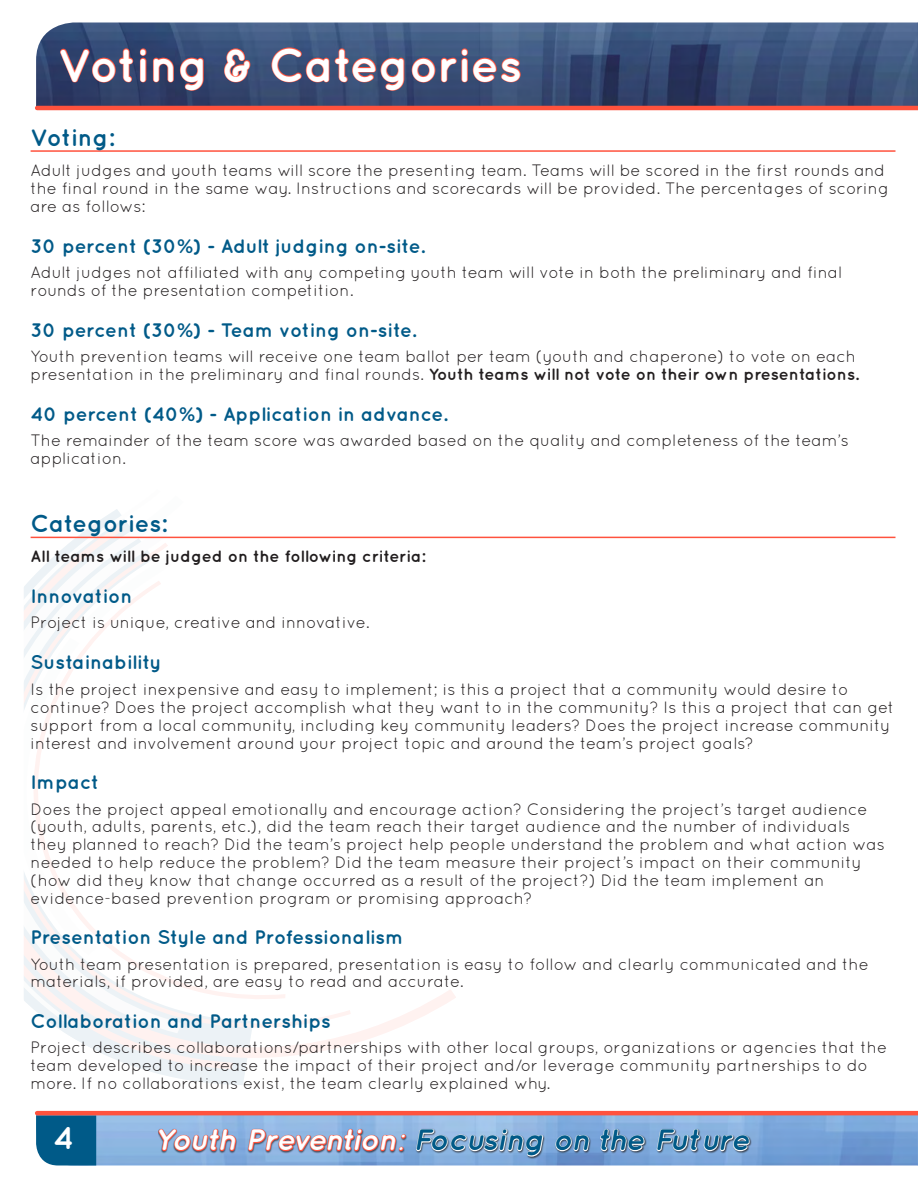
<style>
.page{position:relative;width:918px;height:1188px;background:#fff}
.page>*{position:absolute;margin:0;border:0;box-sizing:border-box;transform-origin:0 0}
.page_Headers{font:700 46.5px "Quicksand";color:#fff}
.t1{font:700 31.5px "Quicksand";color:#fff}
.t2{font:italic 700 29.55px "Quicksand";letter-spacing:-.03em;color:#005a88;scale:1.04 1}
.headers{font:700 24px "Quicksand";color:#005a88}
.SUB_HEADS{font:700 19.5px "Quicksand";color:#005a88}
.main_content{font:16.5px/17.9px "Quicksand";color:#231f20}
.main_content-2{font:16.5px/18px "Quicksand";color:#211d1e}
.main_content-3{font:700 16.5px "Quicksand";color:#211d1e}
.s1{font-weight:700}
.s2{color:#fff}
</style>
<div class="page">
<img style="left:36px;top:22px;width:882px;height:1144px">
<div style="left:14px;top:107px;width:904px;height:1005px;background:#fff"></div>
<svg style="left:36px;top:1115px;width:60px;height:51px;background:#0d618c"></svg>
<svg style="left:143px;top:536px;width:110px;height:549px;fill:#ecf2f6"></svg>
<svg style="left:233px;top:990px;width:223px;height:69px"></svg>
<svg style="left:60px;top:536px;width:173px;height:533px"></svg>
<svg style="left:30px;top:509px;width:130px;height:34px"></svg>
<svg style="left:24px;top:543px;width:327px;height:486px"></svg>
<hr style="left:37px;top:106px;width:881px;height:4px;background:#ff523d">
<hr style="left:37px;top:1111px;width:881px;height:4px;background:#ff523d">
<div style="left:158px;top:1128px;width:593px;height:31px;background:#231f20;opacity:.75"></div>
<svg style="left:157px;top:1127px;width:80px;height:25px;background:#9d8296"></svg>
<svg style="left:247px;top:1128px;width:159px;height:34px;background:#968da9"></svg>
<svg style="left:417px;top:1125px;width:126px;height:36px;background:#98b2d0"></svg>
<svg style="left:555px;top:1134px;width:34px;height:18px"></svg>
<svg style="left:600px;top:1128px;width:45px;height:24px"></svg>
<svg style="left:657px;top:1128px;width:93px;height:27px;background:#95adc9"></svg>
<svg style="left:61px;top:48px;width:143px;height:43px;background:#504463"></svg>
<svg style="left:223px;top:48px;width:28px;height:35px"></svg>
<svg style="left:271px;top:45px;width:134px;height:46px;background:#595270"></svg>
<svg style="left:411px;top:45px;width:110px;height:38px;background:#605572"></svg>
<hr style="left:31px;top:150px;width:864px;height:2px;background:#ff523d">
<hr style="left:31px;top:537px;width:864px;height:1px;background:#ff523d">
<p class="page_Headers" style="left:58px;top:38px;width:466px">Voting &amp; Categories</p>
<p class="headers" style="left:31px;top:123px;width:85px">Voting:</p>
<p class="main_content" style="left:31px;top:161px;width:860px">Adult judges and youth teams will score the presenting team. Teams will be scored in the first rounds and the final round in the same way. Instructions and scorecards will be provided. The percentages of scoring are as follows:</p>
<p class="SUB_HEADS" style="left:31px;top:234px;width:396px">30 percent (30%) - Adult judging on-site.</p>
<p class="main_content" style="left:31px;top:263px;width:813px">Adult judges not affiliated with any competing youth team will vote in both the preliminary and final rounds of the presentation competition.</p>
<p class="SUB_HEADS" style="left:31px;top:318px;width:387px">30 percent (30%) - Team voting on-site.</p>
<p class="main_content" style="left:31px;top:347px;width:830px">Youth prevention teams will receive one team ballot per team (youth and chaperone) to vote on each presentation in the preliminary and final rounds. <span class="s1">Youth teams will not vote on their own presentations.</span></p>
<p class="SUB_HEADS" style="left:31px;top:403px;width:419px">40 percent (40%) - Application in advance.</p>
<p class="main_content" style="left:31px;top:432px;width:820px">The remainder of the team score was awarded based on the quality and completeness of the team’s application.</p>
<p class="headers" style="left:31px;top:509px;width:138px">Categories:</p>
<p class="main_content-3" style="left:31px;top:547px;width:396px">All teams will be judged on the following criteria:</p>
<p class="SUB_HEADS" style="left:31px;top:584px;width:103px">Innovation</p>
<p class="main_content-2" style="left:31px;top:613px;width:340px">Project is unique, creative and innovative.</p>
<p class="SUB_HEADS" style="left:31px;top:650px;width:133px">Sustainability</p>
<p class="main_content-2" style="left:31px;top:680px;width:865px">Is the project inexpensive and easy to implement; is this a project that a community would desire to continue? Does the project accomplish what they want to in the community? Is this a project that can get support from a local community, including key community leaders? Does the project increase community interest and involvement around your project topic and around the team’s project goals?</p>
<p class="SUB_HEADS" style="left:31px;top:771px;width:70px">Impact</p>
<p class="main_content" style="left:31px;top:800px;width:856px">Does the project appeal emotionally and encourage action? Considering the project’s target audience (youth, adults, parents, etc.), did the team reach their target audience and the number of individuals they planned to reach? Did the team’s project help people understand the problem and what action was needed to help reduce the problem? Did the team measure their project’s impact on their community (how did they know that change occurred as a result of the project?) Did the team implement an evidence-based prevention program or promising approach?</p>
<p class="SUB_HEADS" style="left:31px;top:926px;width:375px">Presentation Style and Professionalism</p>
<p class="main_content" style="left:31px;top:955px;width:840px">Youth team presentation is prepared, presentation is easy to follow and clearly communicated and the materials, if provided, are easy to read and accurate.</p>
<p class="SUB_HEADS" style="left:31px;top:1009px;width:302px">Collaboration and Partnerships</p>
<p class="main_content" style="left:31px;top:1038px;width:858px">Project describes collaborations/partnerships with other local groups, organizations or agencies that the team developed to increase the impact of their project and/or leverage community partnerships to do more. If no collaborations exist, the team clearly explained why.</p>
<h2 class="t1" style="left:53px;top:1119px;width:22px">4</h2>
<h3 class="t2" style="left:157px;top:1122px;width:571px"><span class="s2">Youth Prevention:</span> Focusing on the Future</h3>
</div>
